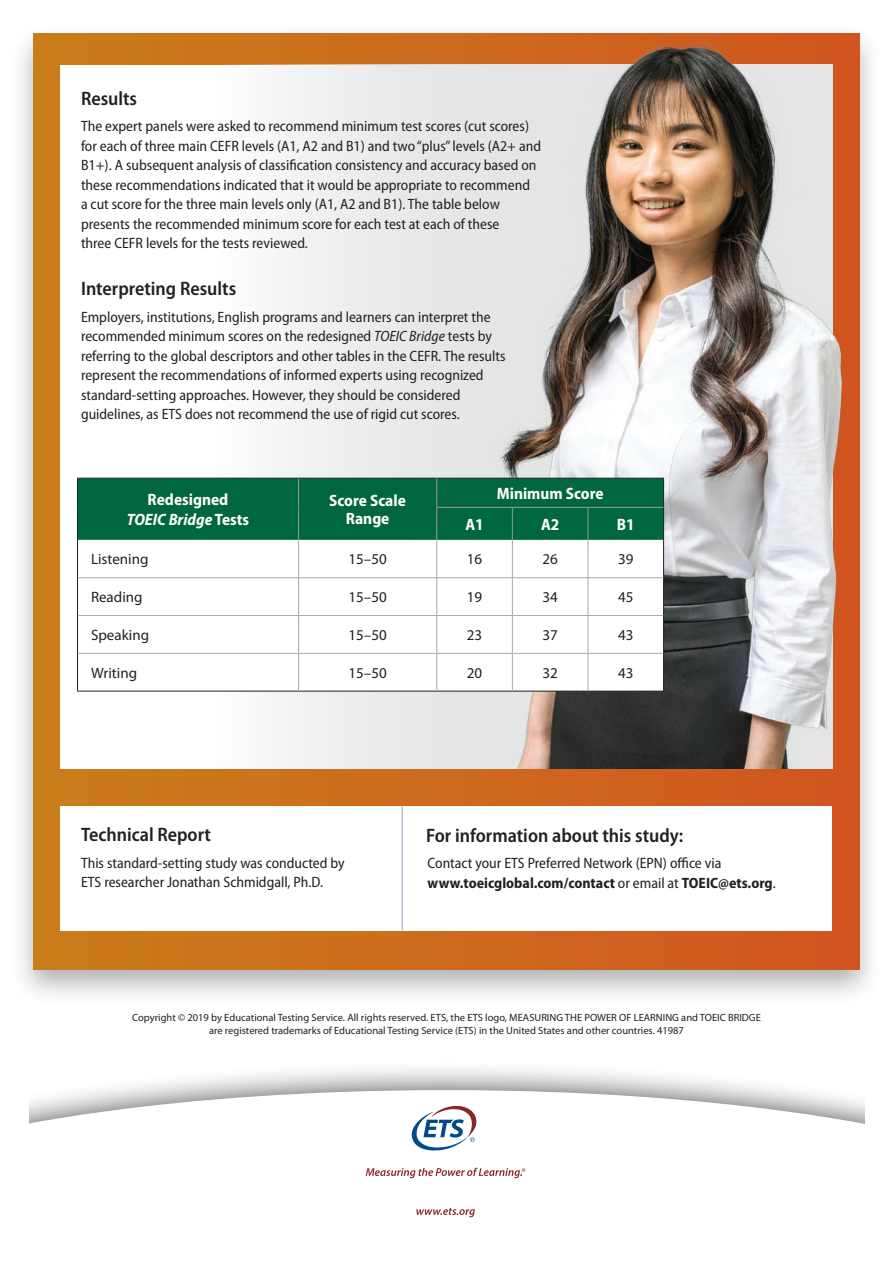
<style>
.page{position:relative;width:893px;height:1263px;background:#fff}
.page>*{position:absolute;margin:0;border:0;box-sizing:border-box;transform-origin:0 0}
.H3__back{font:600 semi-condensed 19.5px "Myriad Pro";color:#231f20}
.t1{font:700 semi-condensed 16.5px "Myriad Pro";color:#fff}
.t2{font:italic 700 semi-condensed 16.5px "Myriad Pro";color:#fff}
.t3{font:semi-condensed 15px/19.5px "Myriad Pro";color:#231f20}
.t4{font:15px "Myriad Pro";color:#231f20}
.P-legal_copy{font:10.5px/13.5px "Myriad Pro";color:#231f20;text-align:center}
.s1{font-style:italic}
.s2{font-style:normal}
.s3{font-weight:700}
</style>
<div class="page">
<div style="left:10px;top:23px;width:873px;height:983px;background:#231f20;opacity:.35"></div>
<div style="left:34px;top:34px;width:825px;height:935px;background:linear-gradient(to right,#ca7e1b,#d1551f)"></div>
<div style="left:60px;top:806px;width:772px;height:125px;background:#fff"></div>
<svg style="left:49px;top:65px;width:210px;height:704px"></svg>
<hr style="left:401px;top:806px;width:2px;height:125px;background:#c4bbd3">
<img style="left:259px;top:34px;width:624px;height:735px">
<svg style="left:78px;top:540px;width:585px;height:151px"></svg>
<hr style="left:77px;top:540px;width:1px;height:38px;background:#231f20">
<hr style="left:663px;top:540px;width:1px;height:38px;background:#231f20">
<hr style="left:77px;top:578px;width:1px;height:37px;background:#231f20">
<hr style="left:663px;top:578px;width:1px;height:37px;background:#231f20">
<hr style="left:77px;top:615px;width:1px;height:38px;background:#231f20">
<hr style="left:663px;top:615px;width:1px;height:38px;background:#231f20">
<hr style="left:77px;top:653px;width:1px;height:38px;background:#231f20">
<hr style="left:663px;top:653px;width:1px;height:38px;background:#231f20">
<hr style="left:77px;top:691px;width:221px;height:1px;background:#231f20">
<hr style="left:298px;top:691px;width:139px;height:1px;background:#231f20">
<hr style="left:437px;top:691px;width:75px;height:1px;background:#231f20">
<hr style="left:512px;top:691px;width:76px;height:1px;background:#231f20">
<hr style="left:588px;top:691px;width:76px;height:1px;background:#231f20">
<hr style="left:298px;top:540px;width:1px;height:37px;background:#a8a9ad">
<hr style="left:436px;top:540px;width:1px;height:37px;background:#a8a9ad">
<hr style="left:512px;top:540px;width:1px;height:37px;background:#a8a9ad">
<hr style="left:588px;top:540px;width:1px;height:37px;background:#a8a9ad">
<hr style="left:78px;top:577px;width:220px;height:1px;background:#a8a9ad">
<hr style="left:298px;top:577px;width:139px;height:1px;background:#a8a9ad">
<hr style="left:298px;top:578px;width:1px;height:37px;background:#a8a9ad">
<hr style="left:437px;top:577px;width:75px;height:1px;background:#a8a9ad">
<hr style="left:436px;top:578px;width:1px;height:37px;background:#a8a9ad">
<hr style="left:512px;top:577px;width:76px;height:1px;background:#a8a9ad">
<hr style="left:512px;top:578px;width:1px;height:37px;background:#a8a9ad">
<hr style="left:588px;top:577px;width:75px;height:1px;background:#a8a9ad">
<hr style="left:588px;top:578px;width:1px;height:37px;background:#a8a9ad">
<hr style="left:78px;top:615px;width:220px;height:1px;background:#a8a9ad">
<hr style="left:298px;top:615px;width:139px;height:1px;background:#a8a9ad">
<hr style="left:298px;top:616px;width:1px;height:37px;background:#a8a9ad">
<hr style="left:437px;top:615px;width:75px;height:1px;background:#a8a9ad">
<hr style="left:436px;top:616px;width:1px;height:37px;background:#a8a9ad">
<hr style="left:512px;top:615px;width:76px;height:1px;background:#a8a9ad">
<hr style="left:512px;top:616px;width:1px;height:37px;background:#a8a9ad">
<hr style="left:588px;top:615px;width:75px;height:1px;background:#a8a9ad">
<hr style="left:588px;top:616px;width:1px;height:37px;background:#a8a9ad">
<hr style="left:78px;top:653px;width:220px;height:1px;background:#a8a9ad">
<hr style="left:298px;top:653px;width:139px;height:1px;background:#a8a9ad">
<hr style="left:298px;top:654px;width:1px;height:37px;background:#a8a9ad">
<hr style="left:437px;top:653px;width:75px;height:1px;background:#a8a9ad">
<hr style="left:436px;top:654px;width:1px;height:37px;background:#a8a9ad">
<hr style="left:512px;top:653px;width:76px;height:1px;background:#a8a9ad">
<hr style="left:512px;top:654px;width:1px;height:37px;background:#a8a9ad">
<hr style="left:588px;top:653px;width:75px;height:1px;background:#a8a9ad">
<hr style="left:588px;top:654px;width:1px;height:37px;background:#a8a9ad">
<div style="left:77px;top:478px;width:587px;height:62px;background:#00673e"></div>
<hr style="left:298px;top:507px;width:1px;height:33px;background:#91999a">
<hr style="left:436px;top:508px;width:1px;height:32px;background:#91999a">
<div style="left:30px;top:1060px;width:834px;height:203px;background:#231f20;opacity:.7"></div>
<svg style="left:30px;top:1090px;width:834px;height:173px"></svg>
<svg style="left:411px;top:1104px;width:68px;height:48px"></svg>
<svg style="left:366px;top:1168px;width:159px;height:10px"></svg>
<svg style="left:416px;top:1208px;width:59px;height:9px"></svg>
<h3 class="H3__back" style="left:81px;top:88px;width:58px">Results</h3>
<p class="t3" style="left:81px;top:117px;width:462px">The expert panels were asked to recommend minimum test scores (cut scores) for each of three main CEFR levels (A1, A2 and B1) and two “plus” levels (A2+ and B1+). A subsequent analysis of classification consistency and accuracy based on these recommendations indicated that it would be appropriate to recommend<br>a cut score for the three main levels only (A1, A2 and B1). The table below presents the recommended minimum score for each test at each of these<br>three CEFR levels for the tests reviewed.</p>
<h3 class="H3__back" style="left:81px;top:278px;width:157px">Interpreting Results</h3>
<p class="t3" style="left:81px;top:307px;width:426px">Employers, institutions, English programs and learners can interpret the recommended minimum scores on the redesigned <span class="s1">TOEIC Bridge</span> tests by referring to the global descriptors and other tables in the CEFR. The results represent the recommendations of informed experts using recognized standard-setting approaches. However, they should be considered guidelines, as ETS does not recommend the use of rigid cut scores.</p>
<p class="t1" style="left:148px;top:491px;width:82px">Redesigned</p>
<p class="t2" style="left:127px;top:510px;width:124px">TOEIC Bridge <span class="s2">Tests</span></p>
<p class="t1" style="left:329px;top:491px;width:78px">Score Scale</p>
<p class="t1" style="left:346px;top:509px;width:45px">Range</p>
<p class="t1" style="left:497px;top:484px;width:108px">Minimum Score</p>
<p class="t1" style="left:465px;top:515px;width:20px">A1</p>
<p class="t1" style="left:541px;top:515px;width:20px">A2</p>
<p class="t1" style="left:617px;top:515px;width:19px">B1</p>
<p class="t4" style="left:91px;top:551px;width:59px">Listening</p>
<p class="t4" style="left:348px;top:551px;width:40px">15–50</p>
<p class="t4" style="left:467px;top:551px;width:17px">16</p>
<p class="t4" style="left:542px;top:551px;width:17px">26</p>
<p class="t4" style="left:618px;top:551px;width:17px">39</p>
<p class="t4" style="left:91px;top:589px;width:53px">Reading</p>
<p class="t4" style="left:348px;top:589px;width:40px">15–50</p>
<p class="t4" style="left:467px;top:589px;width:17px">19</p>
<p class="t4" style="left:542px;top:589px;width:17px">34</p>
<p class="t4" style="left:618px;top:589px;width:17px">45</p>
<p class="t4" style="left:91px;top:627px;width:60px">Speaking</p>
<p class="t4" style="left:348px;top:627px;width:40px">15–50</p>
<p class="t4" style="left:467px;top:627px;width:17px">23</p>
<p class="t4" style="left:542px;top:627px;width:17px">37</p>
<p class="t4" style="left:618px;top:627px;width:17px">43</p>
<p class="t4" style="left:91px;top:665px;width:48px">Writing</p>
<p class="t4" style="left:348px;top:665px;width:40px">15–50</p>
<p class="t4" style="left:467px;top:665px;width:17px">20</p>
<p class="t4" style="left:542px;top:665px;width:17px">32</p>
<p class="t4" style="left:618px;top:665px;width:17px">43</p>
<h3 class="H3__back" style="left:81px;top:824px;width:132px">Technical Report</h3>
<p class="t3" style="left:81px;top:853px;width:265px">This standard-setting study was conducted by<br>ETS researcher Jonathan Schmidgall, Ph.D.</p>
<h3 class="H3__back" style="left:426px;top:825px;width:259px">For information about this study:</h3>
<p class="t3" style="left:428px;top:854px;width:350px">Contact your ETS Preferred Network (EPN) office via <span class="s3">www.toeicglobal.com/contact</span> or email at <span class="s3">TOEIC@ets.org</span>.</p>
<p class="P-legal_copy" style="left:132px;top:1011px;width:630px">Copyright © 2019 by Educational Testing Service. All rights reserved. ETS, the ETS logo, MEASURING THE POWER OF LEARNING and TOEIC BRIDGE are registered trademarks of Educational Testing Service (ETS) in the United States and other countries. 41987</p>
</div>
